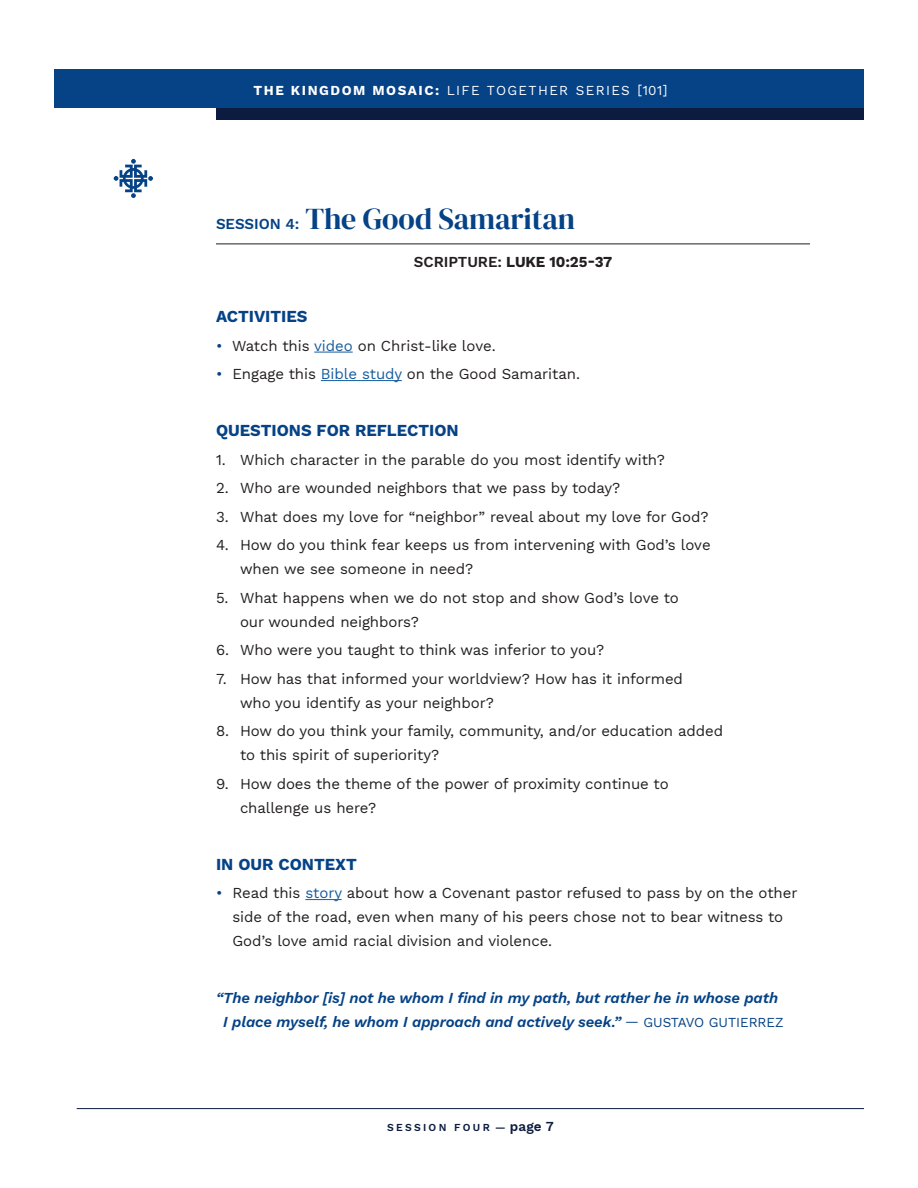
<style>
.page{position:relative;width:918px;height:1188px;background:#fff}
.page>*{position:absolute;margin:0;border:0;box-sizing:border-box;transform-origin:0 0}
.Session_Heading{font:30px "DM Serif Display";letter-spacing:-.005em;color:#054286}
.Subhead{font:16.5px "Work Sans";color:#054286}
.Body{font:15px/24px "Work Sans";letter-spacing:-.005em;color:#231f20}
.t1{font:italic 15px/24px "Work Sans";letter-spacing:-.005em;color:#054286;text-align:center}
.Scripture{font:15px "Work Sans";letter-spacing:-.005em;color:#231f20}
.t2{font:13.5px "Work Sans";letter-spacing:.1em;color:#fff}
.Scripture-2{font:10.5px "Work Sans";letter-spacing:.215em;color:#0b1c40}
.s1{font-family:"Work Sans";font-size:15px}
.s2{color:#054286}
.s3{color:#175d9e}
.s4{font-style:normal;font-size:13.5px}
.s5{font-size:13.5px}
</style>
<div class="page">
<div style="left:54px;top:70px;width:810px;height:38px;background:#054286"></div>
<svg style="left:114px;top:159px;width:39px;height:39px"></svg>
<div style="left:216px;top:108px;width:648px;height:12px;background:#0b1c40"></div>
<hr style="left:216px;top:244px;width:594px;height:1px;background:#231f20">
<hr style="left:314px;top:352px;width:39px;height:1px;background:#175d9e">
<hr style="left:321px;top:380px;width:81px;height:1px;background:#175d9e">
<hr style="left:305px;top:899px;width:37px;height:1px;background:#175d9e">
<hr style="left:77px;top:1108px;width:787px;height:1px;background:#0b1c40">
<p class="t2" style="left:254px;top:80px;width:416px">THE KINGDOM MOSAIC: LIFE TOGETHER SERIES [101]</p>
<p class="Session_Heading" style="left:216px;top:202px;width:361px"><span class="s1">SESSION 4:</span> The Good Samaritan</p>
<p class="Scripture" style="left:414px;top:250px;width:200px">SCRIPTURE: LUKE 10:25-37</p>
<p class="Subhead" style="left:216px;top:304px;width:93px">ACTIVITIES</p>
<p class="Body" style="left:216px;top:333px;width:281px"><span class="s2">•</span> Watch this <span class="s3">video</span> on Christ-like love.</p>
<p class="Body" style="left:216px;top:361px;width:366px"><span class="s2">•</span> Engage this <span class="s3">Bible study</span> on the Good Samaritan.</p>
<p class="Subhead" style="left:216px;top:418px;width:244px">QUESTIONS FOR REFLECTION</p>
<p class="Body" style="left:216px;top:447px;width:450px">1. Which character in the parable do you most identify with?</p>
<p class="Body" style="left:216px;top:475px;width:406px">2. Who are wounded neighbors that we pass by today?</p>
<p class="Body" style="left:216px;top:504px;width:494px">3. What does my love for “neighbor” reveal about my love for God?</p>
<p class="Body" style="left:240px;top:532px;width:472px;text-indent:-24px">4. How do you think fear keeps us from intervening with God’s love when we see someone in need?</p>
<p class="Body" style="left:240px;top:585px;width:440px;text-indent:-24px">5. What happens when we do not stop and show God’s love to our wounded neighbors?</p>
<p class="Body" style="left:216px;top:637px;width:390px">6. Who were you taught to think was inferior to you?</p>
<p class="Body" style="left:240px;top:666px;width:445px;text-indent:-24px">7. How has that informed your worldview? How has it informed who you identify as your neighbor?</p>
<p class="Body" style="left:240px;top:718px;width:485px;text-indent:-24px">8. How do you think your family, community, and/or education added to this spirit of superiority?</p>
<p class="Body" style="left:240px;top:771px;width:430px;text-indent:-24px">9. How does the theme of the power of proximity continue to challenge us here?</p>
<p class="Subhead" style="left:216px;top:851px;width:143px">IN OUR CONTEXT</p>
<p class="Body" style="left:232px;top:880px;width:567px;text-indent:-16px"><span class="s2">•</span> Read this <span class="s3">story</span> about how a Covenant pastor refused to pass by on the other side of the road, even when many of his peers chose not to bear witness to<br>God’s love amid racial division and violence.</p>
<p class="t1" style="left:216px;top:985px;width:569px">“The neighbor [is] not he whom I find in my path, but rather he in whose path<br>I place myself, he whom I approach and actively seek.” <span class="s4">— GUSTAVO GUTIERREZ</span></p>
<p class="Scripture-2" style="left:387px;top:1120px;width:168px">SESSION FOUR — <span class="s5">page 7</span></p>
</div>
